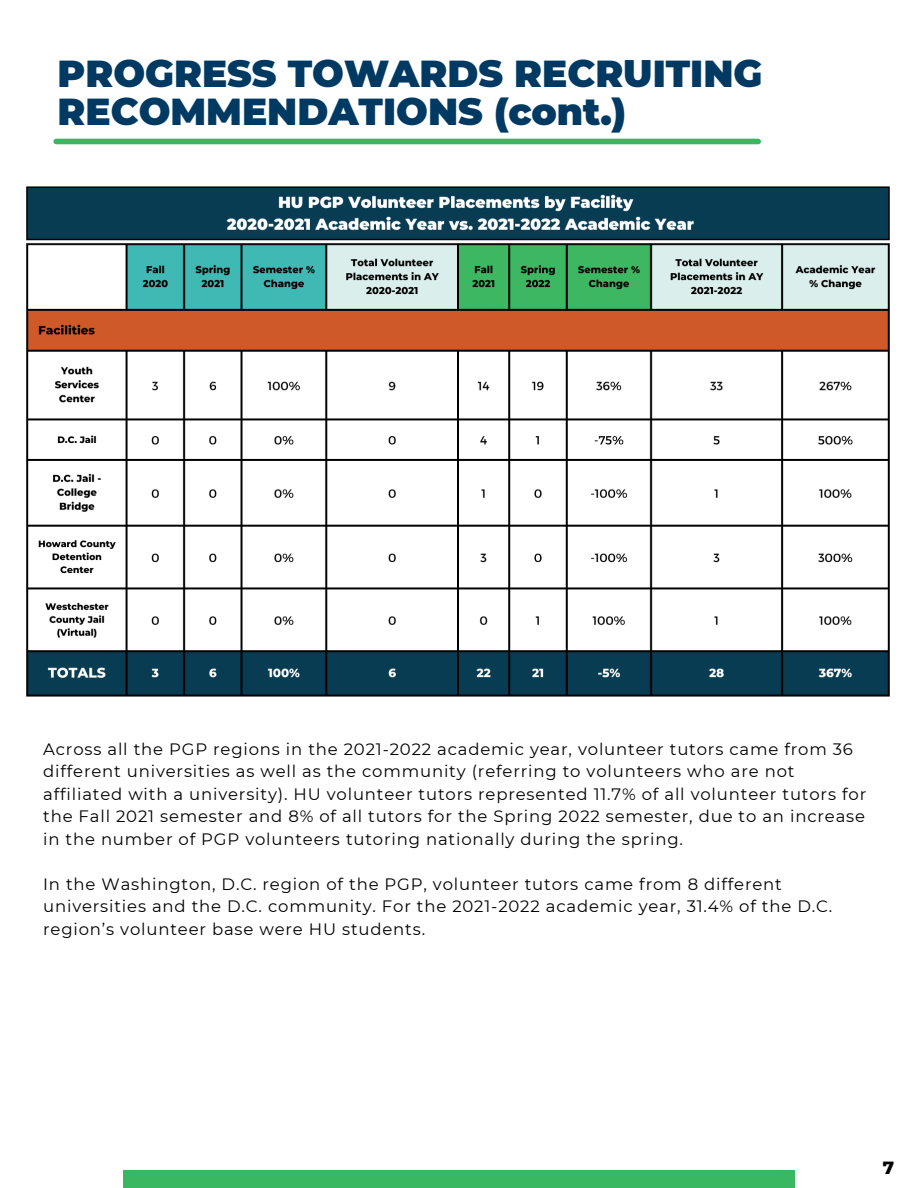
<style>
.page{position:relative;width:918px;height:1188px;background:#fff}
.page>*{position:absolute;margin:0;border:0;box-sizing:border-box;transform-origin:0 0}
.t1{font:900 37.5px/37.2px "Montserrat";color:#003a63}
.t2{font:800 18px "Montserrat";color:#000}
.t3{font:16.5px/22.5px "Montserrat";letter-spacing:.05em;color:#000}
</style>
<div class="page">
<div style="left:123px;top:1170px;width:671px;height:18px;background:#3ab761"></div>
<div style="left:56px;top:139px;width:702px;height:5px;background:#3ab761"></div>
<img style="left:26px;top:186px;width:864px;height:511px">
<h1 class="t1" style="left:58px;top:55px;width:706px">PROGRESS TOWARDS RECRUITING<br>RECOMMENDATIONS (cont.)</h1>
<p class="t3" style="left:43px;top:737px;width:825px">Across all the PGP regions in the 2021-2022 academic year, volunteer tutors came from 36 different universities as well as the community (referring to volunteers who are not affiliated with a university). HU volunteer tutors represented 11.7% of all volunteer tutors for the Fall 2021 semester and 8% of all tutors for the Spring 2022 semester, due to an increase in the number of PGP volunteers tutoring nationally during the spring.</p>
<p class="t3" style="left:43px;top:872px;width:791px">In the Washington, D.C. region of the PGP, volunteer tutors came from 8 different universities and the D.C. community. For the 2021-2022 academic year, 31.4% of the D.C. region’s volunteer base were HU students.</p>
<p class="t2" style="left:883px;top:1156px;width:13px">7</p>
</div>
